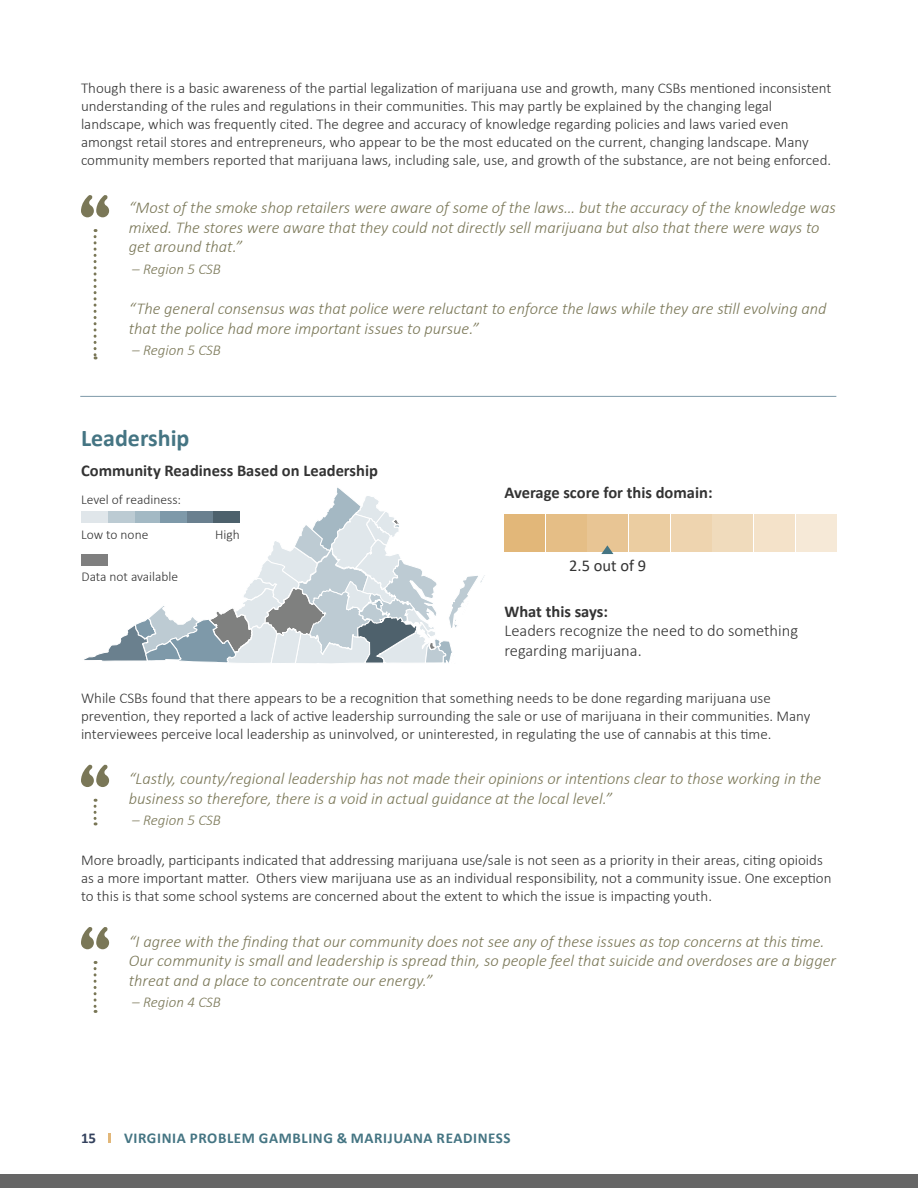
<style>
.page{position:relative;width:918px;height:1188px;background:#fff}
.page>*{position:absolute;margin:0;border:0;box-sizing:border-box;transform-origin:0 0}
.Body_Text{font:700 24px "Calibri";color:#457583}
.t1{font:italic 300 16.5px/19.8px "Calibri";color:#7a7757}
.Body_Text-2{font:700 16.5px "Calibri";color:#333}
.Body_Text-3{font:300 16.5px/19.8px "Calibri";color:#333}
.Body_Text-4{font:16.5px "Calibri";color:#333}
.Body_Text-5{font:300 15px/18px "Calibri";color:#333}
.t2{font:italic 300 15px "Calibri";color:#7a7757}
.t3{font:700 15px "Calibri";letter-spacing:.04em;color:#457583}
.t4{font:700 15px "Calibri";color:#33415d}
.Body_Text-6{font:300 13.5px "Calibri";color:#333}
</style>
<div class="page">
<svg style="left:108px;top:1133px;width:3px;height:10px"></svg>
<div style="left:0;top:1175px;width:918px;height:13px;background:#666"></div>
<svg style="left:81px;top:764px;width:28px;height:23px"></svg>
<svg style="left:81px;top:927px;width:28px;height:22px"></svg>
<svg style="left:81px;top:195px;width:28px;height:22px"></svg>
<svg style="left:94px;top:799px;width:3px;height:26px"></svg>
<svg style="left:94px;top:961px;width:3px;height:52px"></svg>
<svg style="left:94px;top:229px;width:3px;height:130px"></svg>
<hr style="left:80px;top:396px;width:756px;height:1px;background:#7e99a9">
<div style="left:796px;top:514px;width:40px;height:38px;background:#f6e9d7"></div>
<img style="left:81px;top:487px;width:403px;height:176px">
<img style="left:505px;top:514px;width:290px;height:40px">
<p class="Body_Text-5" style="left:81px;top:79px;width:752px">Though there is a basic awareness of the partial legalization of marijuana use and growth, many CSBs mentioned inconsistent understanding of the rules and regulations in their communities. This may partly be explained by the changing legal landscape, which was frequently cited. The degree and accuracy of knowledge regarding policies and laws varied even amongst retail stores and entrepreneurs, who appear to be the most educated on the current, changing landscape. Many community members reported that marijuana laws, including sale, use, and growth of the substance, are not being enforced.</p>
<p class="t1" style="left:129px;top:197px;width:708px">“Most of the smoke shop retailers were aware of some of the laws… but the accuracy of the knowledge was mixed. The stores were aware that they could not directly sell marijuana but also that there were ways to get around that.”</p>
<p class="t2" style="left:132px;top:259px;width:90px">– Region 5 CSB</p>
<p class="t1" style="left:129px;top:298px;width:699px">“The general consensus was that police were reluctant to enforce the laws while they are still evolving and that the police had more important issues to pursue.”</p>
<p class="t2" style="left:132px;top:340px;width:90px">– Region 5 CSB</p>
<p class="Body_Text" style="left:81px;top:421px;width:110px">Leadership</p>
<p class="Body_Text-2" style="left:81px;top:459px;width:298px">Community Readiness Based on Leadership</p>
<p class="Body_Text-6" style="left:81px;top:491px;width:102px">Level of readiness:</p>
<p class="Body_Text-6" style="left:81px;top:526px;width:69px">Low to none</p>
<p class="Body_Text-6" style="left:81px;top:568px;width:98px">Data not available</p>
<p class="Body_Text-6" style="left:215px;top:526px;width:26px">High</p>
<p class="Body_Text-2" style="left:505px;top:481px;width:210px">Average score for this domain:</p>
<p class="Body_Text-4" style="left:569px;top:554px;width:79px">2.5 out of 9</p>
<p class="Body_Text-2" style="left:505px;top:600px;width:105px">What this says:</p>
<p class="Body_Text-3" style="left:505px;top:621px;width:295px">Leaders recognize the need to do something regarding marijuana.</p>
<p class="Body_Text-5" style="left:81px;top:689px;width:731px">While CSBs found that there appears to be a recognition that something needs to be done regarding marijuana use prevention, they reported a lack of active leadership surrounding the sale or use of marijuana in their communities. Many interviewees perceive local leadership as uninvolved, or uninterested, in regulating the use of cannabis at this time.</p>
<p class="t1" style="left:129px;top:769px;width:694px">“Lastly, county/regional leadership has not made their opinions or intentions clear to those working in the business so therefore, there is a void in actual guidance at the local level.”</p>
<p class="t2" style="left:132px;top:811px;width:90px">– Region 5 CSB</p>
<p class="Body_Text-5" style="left:81px;top:851px;width:752px">More broadly, participants indicated that addressing marijuana use/sale is not seen as a priority in their areas, citing opioids as a more important matter. Others view marijuana use as an individual responsibility, not a community issue. One exception to this is that some school systems are concerned about the extent to which the issue is impacting youth.</p>
<p class="t1" style="left:129px;top:931px;width:709px">“I agree with the finding that our community does not see any of these issues as top concerns at this time.<br>Our community is small and leadership is spread thin, so people feel that suicide and overdoses are a bigger threat and a place to concentrate our energy.”</p>
<p class="t2" style="left:132px;top:993px;width:90px">– Region 4 CSB</p>
<p class="t4" style="left:81px;top:1127px;width:17px">15</p>
<p class="t3" style="left:124px;top:1127px;width:388px">VIRGINIA PROBLEM GAMBLING &amp; MARIJUANA READINESS</p>
</div>
